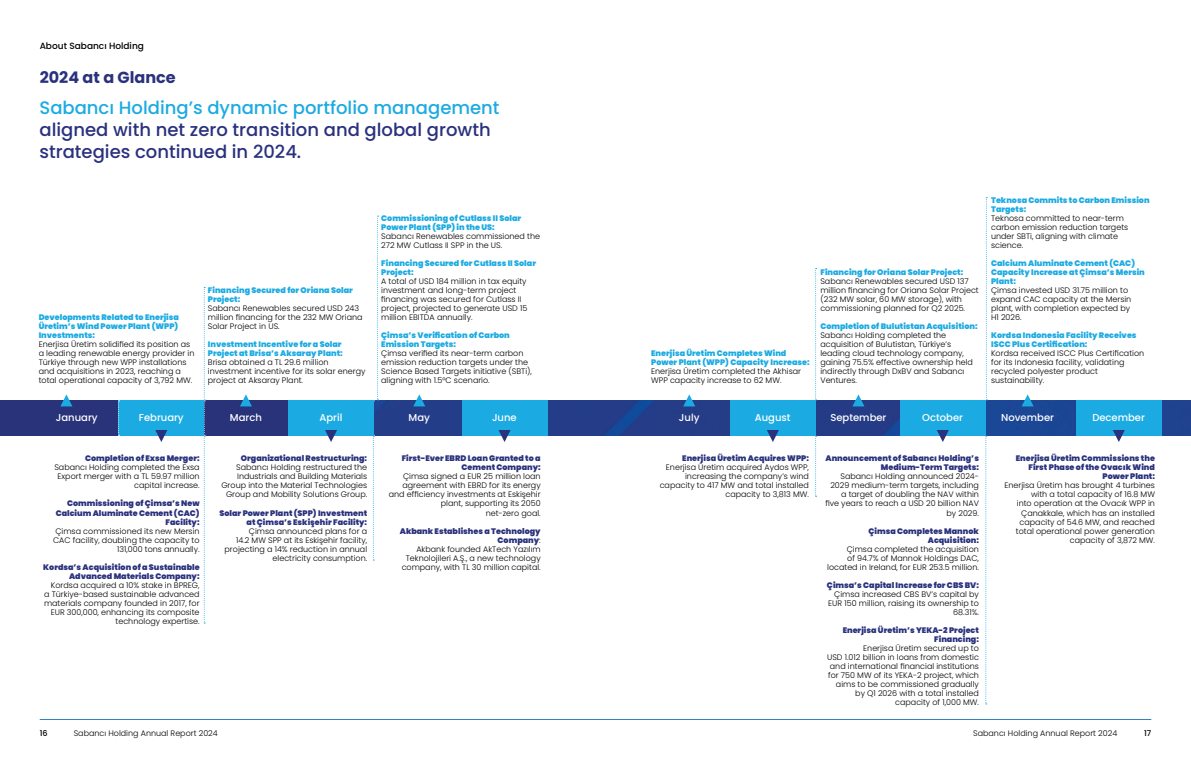
<style>
.page{position:relative;width:1191px;height:766px;background:#fff}
.page>*{position:absolute;margin:0;border:0;box-sizing:border-box;transform-origin:0 0}
.t1{font:500 18px/21.6px "Poppins";color:#2a317d}
.t2{font:500 18px "Poppins";color:#1babe2}
.t3{font:700 16px "Poppins";color:#2a317d}
.t4{font:500 10px "Poppins";color:#fff}
.t5{font:500 9px "Poppins";color:#000}
.t6{font:300 8px/9px "Poppins";color:#000;text-align:right}
.t7{font:900 8px/9px "Poppins";color:#1babe2}
.t8{font:900 8px/9px "Poppins";color:#2a317d;text-align:right}
.t9{font:500 8px "Poppins";color:#000}
.s1{font-weight:900;color:#2a317d}
</style>
<div class="page">
<img style="left:0;top:400px;width:1191px;height:36px">
<svg style="left:60px;top:394px;width:12px;height:12px"></svg>
<svg style="left:240px;top:394px;width:12px;height:12px"></svg>
<svg style="left:413px;top:394px;width:12px;height:12px"></svg>
<svg style="left:683px;top:394px;width:12px;height:12px"></svg>
<svg style="left:852px;top:394px;width:12px;height:12px"></svg>
<svg style="left:1021px;top:394px;width:12px;height:12px"></svg>
<svg style="left:815px;top:435px;width:1px;height:61px"></svg>
<svg style="left:985px;top:435px;width:1px;height:269px"></svg>
<svg style="left:204px;top:287px;width:1px;height:336px"></svg>
<svg style="left:373px;top:215px;width:5px;height:345px"></svg>
<svg style="left:815px;top:268px;width:1px;height:132px"></svg>
<svg style="left:985px;top:197px;width:2px;height:203px"></svg>
<div style="left:119px;top:400px;width:85px;height:36px;background:#1babe2"></div>
<div style="left:288px;top:400px;width:86px;height:36px;background:#1babe2"></div>
<div style="left:730px;top:400px;width:85px;height:36px;background:#1babe2"></div>
<div style="left:900px;top:400px;width:85px;height:36px;background:#1babe2"></div>
<div style="left:1076px;top:400px;width:85px;height:36px;background:#1babe2"></div>
<div style="left:462px;top:400px;width:85px;height:36px;background:#1babe2"></div>
<svg style="left:155px;top:430px;width:12px;height:12px"></svg>
<svg style="left:325px;top:430px;width:12px;height:12px"></svg>
<svg style="left:767px;top:430px;width:12px;height:12px"></svg>
<svg style="left:937px;top:430px;width:11px;height:12px"></svg>
<svg style="left:1113px;top:430px;width:11px;height:12px"></svg>
<svg style="left:498px;top:430px;width:12px;height:12px"></svg>
<svg style="left:118px;top:400px;width:2px;height:35px"></svg>
<p class="t5" style="left:40px;top:41px;width:106px">About Sabancı Holding</p>
<h2 class="t3" style="left:40px;top:68px;width:138px">2024 at a Glance</h2>
<h1 class="t2" style="left:39px;top:98px;width:462px">Sabancı Holding’s dynamic portfolio management</h1>
<h1 class="t1" style="left:39px;top:119px;width:453px">aligned with net zero transition and global growth strategies continued in 2024.</h1>
<p class="t7" style="left:39px;top:313px;width:142px;text-align:justify">Developments Related to Enerjisa Üretim’s Wind Power Plant (WPP)<br>Investments:</p>
<p class="t6" style="left:39px;top:340px;width:157px;text-align:left">Enerjisa Üretim solidified its position as a leading renewable energy provider in Türkiye through new WPP installations and acquisitions in 2023, reaching a total operational capacity of 3,792 MW.</p>
<p class="t7" style="left:208px;top:286px;width:146px">Financing Secured for Oriana Solar<br>Project:</p>
<p class="t6" style="left:208px;top:304px;width:156px;text-align:left">Sabancı Renewables secured USD 243 million financing for the 232 MW Oriana<br>Solar Project in US.</p>
<p class="t7" style="left:208px;top:340px;width:136px">Investment Incentive for a Solar<br>Project at Brisa’s Aksaray Plant:</p>
<p class="t6" style="left:208px;top:358px;width:159px;text-align:left">Brisa obtained a TL 29.6 million investment incentive for its solar energy project at Aksaray Plant.</p>
<p class="t7" style="left:381px;top:214px;width:141px">Commissioning of Cutlass II Solar<br>Power Plant (SPP) in the US:</p>
<p class="t6" style="left:381px;top:232px;width:160px;text-align:left">Sabancı Renewables commissioned the<br>272 MW Cutlass II SPP in the US.</p>
<p class="t7" style="left:381px;top:259px;width:156px">Financing Secured for Cutlass II Solar<br>Project:</p>
<p class="t6" style="left:381px;top:277px;width:148px;text-align:left">A total of USD 184 million in tax equity investment and long-term project financing was secured for Cutlass II project, projected to generate USD 15 million EBITDA annually.</p>
<p class="t7" style="left:381px;top:331px;width:130px">Çimsa’s Verification of Carbon<br>Emission Targets:</p>
<p class="t6" style="left:381px;top:349px;width:152px;text-align:left">Çimsa verified its near-term carbon emission reduction targets under the Science Based Targets initiative (SBTi), aligning with 1.5°C scenario.</p>
<p class="t7" style="left:651px;top:349px;width:160px">Enerjisa Üretim Completes Wind<br>Power Plant (WPP) Capacity Increase:</p>
<p class="t6" style="left:651px;top:367px;width:151px;text-align:left">Enerjisa Üretim completed the Akhisar<br>WPP capacity increase to 62 MW.</p>
<p class="t7" style="left:820px;top:268px;width:144px">Financing for Oriana Solar Project:</p>
<p class="t6" style="left:820px;top:277px;width:160px;text-align:left">Sabancı Renewables secured USD 137 million financing for Oriana Solar Project (232 MW solar, 60 MW storage), with commissioning planned for Q2 2025.</p>
<p class="t7" style="left:820px;top:322px;width:159px">Completion of Bulutistan Acquisition:</p>
<p class="t6" style="left:820px;top:331px;width:154px;text-align:left">Sabancı Holding completed the acquisition of Bulutistan, Türkiye’s leading cloud technology company, gaining 75.5% effective ownership held indirectly through DxBV and Sabancı<br>Ventures.</p>
<p class="t7" style="left:991px;top:196px;width:160px">Teknosa Commits to Carbon Emission<br>Targets:</p>
<p class="t6" style="left:991px;top:214px;width:139px;text-align:left">Teknosa committed to near-term carbon emission reduction targets under SBTi, aligning with climate science.</p>
<p class="t7" style="left:991px;top:259px;width:155px">Calcium Aluminate Cement (CAC)<br>Capacity Increase at Çimsa’s Mersin<br>Plant:</p>
<p class="t6" style="left:991px;top:286px;width:142px;text-align:left">Çimsa invested USD 31.75 million to expand CAC capacity at the Mersin plant, with completion expected by<br>H1 2026.</p>
<p class="t7" style="left:991px;top:331px;width:147px">Kordsa Indonesia Facility Receives<br>ISCC Plus Certification:</p>
<p class="t6" style="left:991px;top:349px;width:155px;text-align:left">Kordsa received ISCC Plus Certification for its Indonesia facility, validating recycled polyester product sustainability.</p>
<p class="t4" style="left:139px;top:411px;width:46px">February</p>
<p class="t4" style="left:319px;top:411px;width:24px">April</p>
<p class="t4" style="left:492px;top:411px;width:26px">June</p>
<p class="t4" style="left:755px;top:411px;width:37px">August</p>
<p class="t4" style="left:922px;top:411px;width:42px">October</p>
<p class="t4" style="left:1092px;top:411px;width:54px">December</p>
<p class="t4" style="left:56px;top:411px;width:43px">January</p>
<p class="t4" style="left:230px;top:411px;width:33px">March</p>
<p class="t4" style="left:408px;top:411px;width:23px">May</p>
<p class="t4" style="left:679px;top:411px;width:22px">July</p>
<p class="t4" style="left:830px;top:411px;width:58px">September</p>
<p class="t4" style="left:1001px;top:411px;width:54px">November</p>
<p class="t8" style="left:85px;top:454px;width:116px">Completion of Exsa Merger:</p>
<p class="t6" style="left:54px;top:463px;width:147px">Sabancı Holding completed the Exsa<br>Export merger with a TL 59.97 million capital increase.</p>
<p class="t8" style="left:56px;top:499px;width:145px">Commissioning of Çimsa’s New<br>Calcium Aluminate Cement (CAC)<br>Facility:</p>
<p class="t6" style="left:53px;top:526px;width:148px">Çimsa commissioned its new Mersin<br>CAC facility, doubling the capacity to<br>131,000 tons annually.</p>
<p class="t8" style="left:43px;top:562px;width:158px">Kordsa’s Acquisition of a Sustainable<br>Advanced Materials Company:</p>
<p class="t6" style="left:44px;top:580px;width:157px">Kordsa acquired a 10% stake in BPREG, a Türkiye-based sustainable advanced materials company founded in 2017, for EUR 300,000, enhancing its composite technology expertise.</p>
<p class="t8" style="left:682px;top:454px;width:128px">Enerjisa Üretim Acquires WPP:</p>
<p class="t6" style="left:659px;top:463px;width:151px">Enerjisa Üretim acquired Aydos WPP, increasing the company’s wind capacity to 417 MW and total installed capacity to 3,813 MW.</p>
<p class="t8" style="left:825px;top:454px;width:155px">Announcement of Sabancı Holding’s<br>Medium-Term Targets:</p>
<p class="t8" style="left:1015px;top:454px;width:141px">Enerjisa Üretim Commissions the<br>First Phase of the Ovacık Wind<br>Power Plant:</p>
<p class="t6" style="left:1004px;top:481px;width:152px">Enerjisa Üretim has brought 4 turbines with a total capacity of 16.8 MW<br>into operation at the Ovacık WPP in<br>Çanakkale, which has an installed capacity of 54.6 MW, and reached total operational power generation capacity of 3,872 MW.</p>
<p class="t8" style="left:241px;top:454px;width:128px">Organizational Restructuring:</p>
<p class="t6" style="left:221px;top:463px;width:147px">Sabancı Holding restructured the Industrials and Building Materials Group into the Material Technologies Group and Mobility Solutions Group.</p>
<p class="t8" style="left:219px;top:508px;width:149px">Solar Power Plant (SPP) Investment at Çimsa’s Eskişehir Facility:</p>
<p class="t6" style="left:224px;top:526px;width:144px">Çimsa announced plans for a<br>14.2 MW SPP at its Eskişehir facility, projecting a 14% reduction in annual electricity consumption.</p>
<p class="t8" style="left:402px;top:454px;width:140px">First-Ever EBRD Loan Granted to a<br>Cement Company:</p>
<p class="t6" style="left:389px;top:472px;width:153px">Çimsa signed a EUR 25 million loan agreement with EBRD for its energy and efficiency investments at Eskişehir plant, supporting its 2050<br>net-zero goal.</p>
<p class="t6" style="left:400px;top:526px;width:142px"><span class="s1">Akbank Establishes a Technology<br>Company</span>:<br>Akbank founded AkTech Yazılım<br>Teknolojileri A.Ş., a new technology company, with TL 30 million capital.</p>
<p class="t6" style="left:825px;top:472px;width:155px">Sabancı Holding announced 2024-<br>2029 medium-term targets, including a target of doubling the NAV within five years to reach a USD 20 billion NAV by 2029.</p>
<p class="t8" style="left:868px;top:526px;width:112px">Çimsa Completes Mannok<br>Acquisition:</p>
<p class="t6" style="left:827px;top:544px;width:153px">Çimsa completed the acquisition<br>of 94.7% of Mannok Holdings DAC, located in Ireland, for EUR 253.5 million.</p>
<p class="t8" style="left:827px;top:580px;width:153px">Çimsa’s Capital Increase for CBS BV:</p>
<p class="t6" style="left:828px;top:589px;width:152px">Çimsa increased CBS BV’s capital by<br>EUR 150 million, raising its ownership to<br>68.31%.</p>
<p class="t8" style="left:842px;top:625px;width:138px">Enerjisa Üretim’s YEKA-2 Project<br>Financing:</p>
<p class="t6" style="left:827px;top:643px;width:153px">Enerjisa Üretim secured up to<br>USD 1.012 billion in loans from domestic and international financial institutions for 750 MW of its YEKA-2 project, which aims to be commissioned gradually by Q1 2026 with a total installed capacity of 1,000 MW.</p>
<p class="t9" style="left:40px;top:728px;width:9px">16</p>
<p class="t6" style="left:973px;top:728px;width:146px">Sabancı Holding Annual Report 2024</p>
<p class="t9" style="left:1144px;top:728px;width:9px">17</p>
<p class="t6" style="left:74px;top:728px;width:146px">Sabancı Holding Annual Report 2024</p>
</div>
